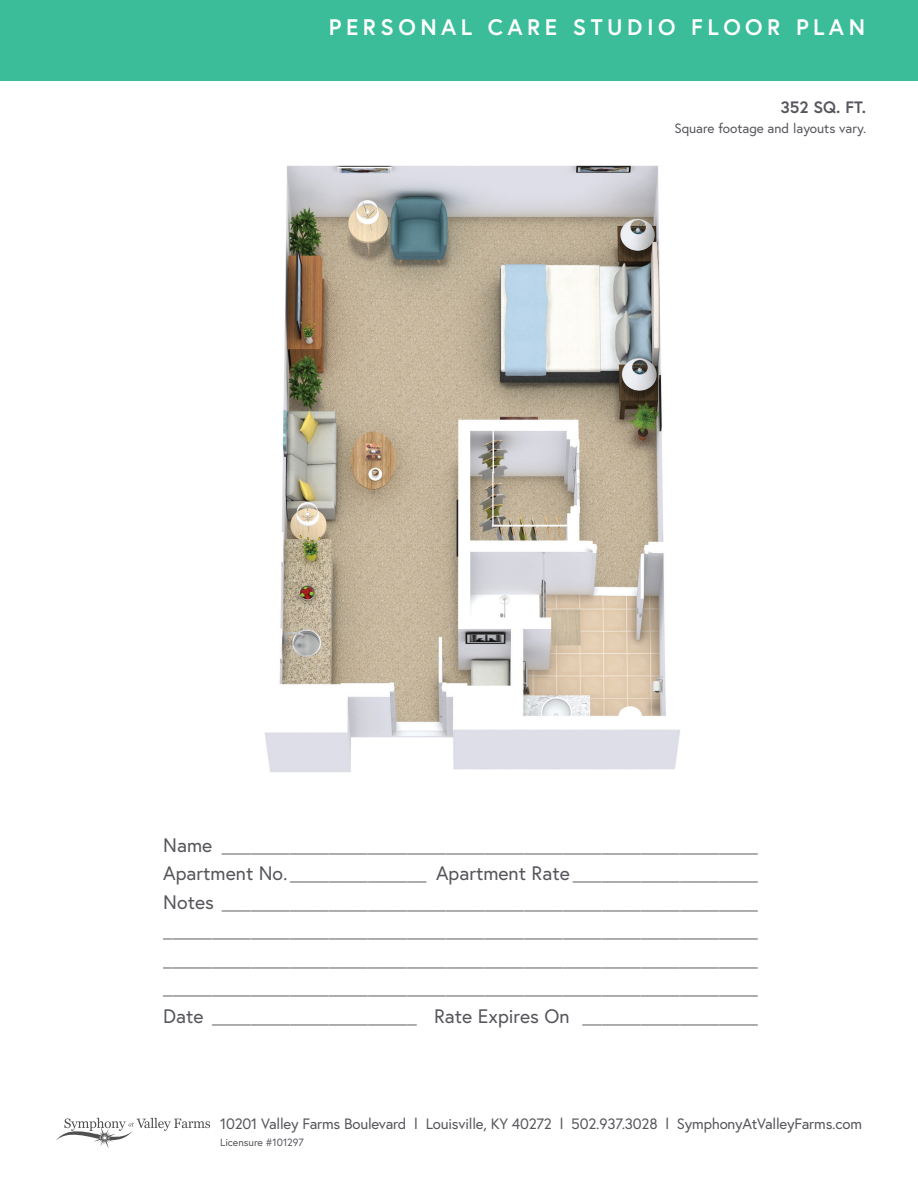
<style>
.page{position:relative;width:918px;height:1188px;background:#fff}
.page>*{position:absolute;margin:0;border:0;box-sizing:border-box;transform-origin:0 0}
.t1{font:700 22.5px "Europa";letter-spacing:.2em;color:#fff}
.t2{font:300 19.5px/28.5px "Helvetica";color:#57565c;text-align:justify}
.t3{font:700 16.5px "Europa";color:#57565c}
.t4{font:15px "Europa";letter-spacing:-.015em;color:#57565c}
.t5{font:13.5px "Europa";color:#57565c}
.t6{font:10.5px "Europa";color:#57565c}
.s1{font-family:"Europa";font-weight:400}
</style>
<div class="page">
<div style="left:0;top:0;width:918px;height:81px;background:#3bbd99"></div>
<img style="left:265px;top:165px;width:416px;height:608px">
<svg style="left:56px;top:1118px;width:154px;height:31px"></svg>
<p class="t1" style="left:329px;top:11px;width:538px">PERSONAL CARE STUDIO FLOOR PLAN</p>
<p class="t3" style="left:780px;top:96px;width:87px">352 SQ. FT.</p>
<p class="t5" style="left:674px;top:119px;width:193px">Square footage and layouts vary.</p>
<p class="t2" style="left:163px;top:829px;width:596px"><span class="s1">Name</span> _______________________________________________________ <span class="s1">Apartment No.</span>______________ <span class="s1">Apartment Rate</span> ___________________ <span class="s1">Notes</span> _______________________________________________________ _____________________________________________________________ _____________________________________________________________ _____________________________________________________________ <span class="s1">Date</span> _____________________ <span class="s1">Rate Expires On</span> __________________</p>
<p class="t4" style="left:220px;top:1114px;width:643px">10201 Valley Farms Boulevard l Louisville, KY 40272 l 502.937.3028 l SymphonyAtValleyFarms.com</p>
<p class="t6" style="left:220px;top:1135px;width:85px">Licensure #101297</p>
</div>
